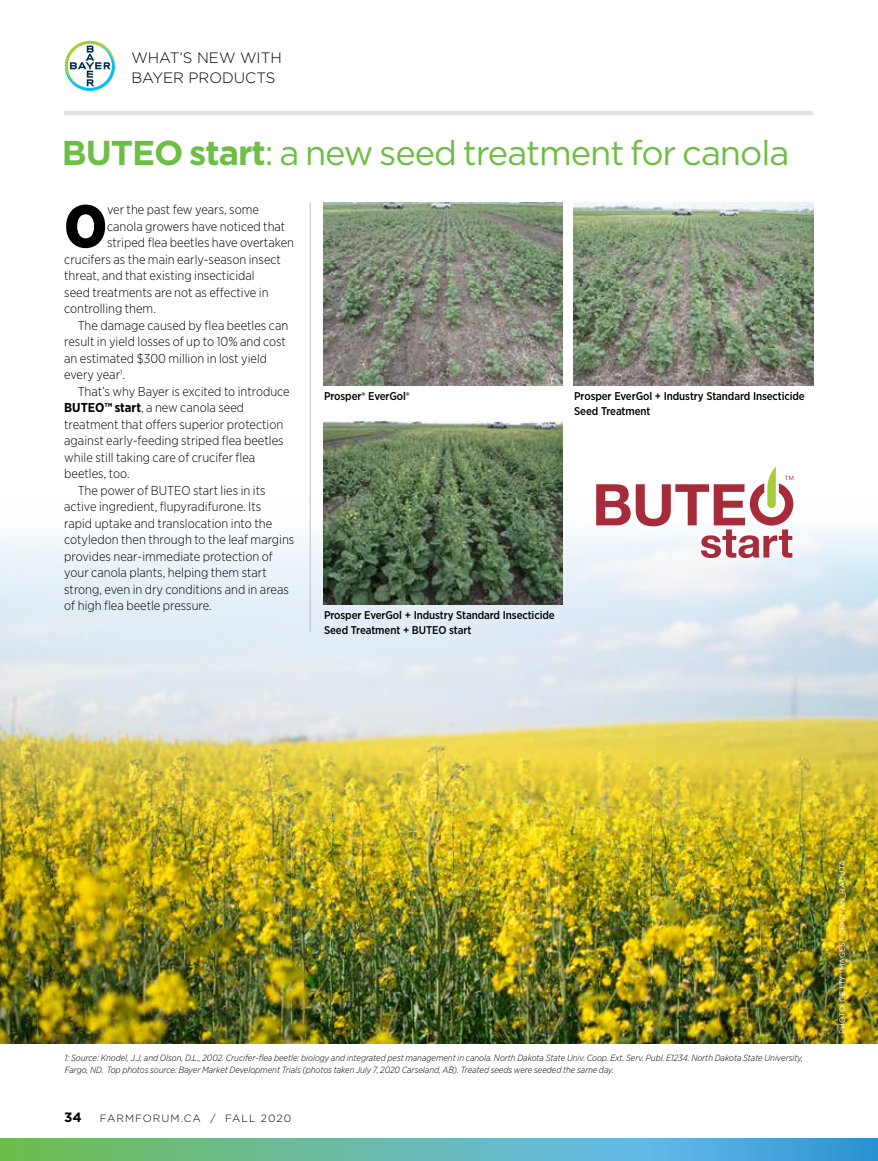
<style>
.page{position:relative;width:878px;height:1161px;background:#fff}
.page>*{position:absolute;margin:0;border:0;box-sizing:border-box;transform-origin:0 0}
.t1{font:900 60px "Gotham Narrow";color:#000}
.t2{font:34.5px "Gotham";letter-spacing:-.03em;color:#6dbe45}
.t3{font:300 15px/19.5px "Gotham";color:#000}
.t4{font:700 13.5px "Gotham";color:#000}
.t5{font:300 12.9px "Gotham Narrow";color:#000}
.t6{font:500 11.25px/14.2px "Gotham Narrow";letter-spacing:-.01em;color:#000}
.t7{font:300 10.5px "Gotham";letter-spacing:.1em;color:#000}
.t8{font:italic 300 9px/12px "Gotham Narrow";letter-spacing:-.005em;color:#000}
.t9{font:7.5px "Gotham";letter-spacing:.015em;color:#fff}
.s1{font-weight:700}
</style>
<div class="page">
<img style="left:0;top:500px;width:878px;height:544px">
<svg style="left:0;top:1138px;width:878px;height:23px;background:#60b5ae"></svg>
<svg style="left:65px;top:41px;width:50px;height:50px"></svg>
<hr style="left:64px;top:111px;width:749px;height:4px;background:#e3e2e2">
<hr style="left:310px;top:203px;width:1px;height:429px;background:#bcbec0">
<svg style="left:596px;top:467px;width:197px;height:91px"></svg>
<img style="left:323px;top:203px;width:240px;height:182px">
<img style="left:323px;top:422px;width:240px;height:182px">
<img style="left:573px;top:203px;width:240px;height:182px">
<p class="t3" style="left:131px;top:48px;width:152px">WHAT’S NEW WITH<br>BAYER PRODUCTS</p>
<h2 class="t2" style="left:62px;top:134px;width:729px"><span class="s1">BUTEO start</span>: a new seed treatment for canola</h2>
<h1 class="t1" style="left:64px;top:187px;width:44px">O</h1>
<p class="t5" style="left:107px;top:202px;width:153px">ver the past few years, some</p>
<p class="t5" style="left:107px;top:218px;width:180px">canola growers have noticed that</p>
<p class="t5" style="left:107px;top:235px;width:188px">striped flea beetles have overtaken</p>
<p class="t5" style="left:64px;top:251px;width:218px">crucifers as the main early-season insect</p>
<p class="t5" style="left:64px;top:268px;width:192px">threat, and that existing insecticidal</p>
<p class="t5" style="left:64px;top:284px;width:206px">seed treatments are not as effective in</p>
<p class="t5" style="left:64px;top:301px;width:93px">controlling them.</p>
<p class="t5" style="left:78px;top:317px;width:212px">The damage caused by flea beetles can</p>
<p class="t5" style="left:64px;top:334px;width:223px">result in yield losses of up to 10% and cost</p>
<p class="t5" style="left:64px;top:350px;width:204px">an estimated $300 million in lost yield</p>
<p class="t5" style="left:64px;top:367px;width:62px">every year<sup>1</sup>.</p>
<p class="t5" style="left:78px;top:383px;width:213px">That’s why Bayer is excited to introduce</p>
<p class="t5" style="left:64px;top:400px;width:181px"><span class="s1">BUTEO™ start</span>, a new canola seed</p>
<p class="t5" style="left:64px;top:416px;width:221px">treatment that offers superior protection</p>
<p class="t5" style="left:64px;top:433px;width:221px">against early-feeding striped flea beetles</p>
<p class="t5" style="left:64px;top:449px;width:193px">while still taking care of crucifer flea</p>
<p class="t5" style="left:64px;top:466px;width:67px">beetles, too.</p>
<p class="t5" style="left:78px;top:482px;width:189px">The power of BUTEO start lies in its</p>
<p class="t5" style="left:64px;top:499px;width:198px">active ingredient, flupyradifurone. Its</p>
<p class="t5" style="left:64px;top:515px;width:209px">rapid uptake and translocation into the</p>
<p class="t5" style="left:64px;top:532px;width:232px">cotyledon then through to the leaf margins</p>
<p class="t5" style="left:64px;top:548px;width:210px">provides near-immediate protection of</p>
<p class="t5" style="left:64px;top:565px;width:204px">your canola plants, helping them start</p>
<p class="t5" style="left:64px;top:581px;width:226px">strong, even in dry conditions and in areas</p>
<p class="t5" style="left:64px;top:598px;width:149px">of high flea beetle pressure.</p>
<p class="t6" style="left:324px;top:389px;width:87px">Prosper® EverGol®</p>
<p class="t6" style="left:574px;top:389px;width:232px">Prosper EverGol + Industry Standard Insecticide<br>Seed Treatment</p>
<p class="t6" style="left:324px;top:608px;width:232px">Prosper EverGol + Industry Standard Insecticide<br>Seed Treatment + BUTEO start</p>
<p class="t8" style="left:65px;top:1052px;width:739px">1: Source: Knodel, J.J. and Olson, D.L., 2002. Crucifer-flea beetle: biology and integrated pest management in canola. North Dakota State Univ. Coop. Ext. Serv. Publ. E1234. North Dakota State University,<br>Fargo, ND. Top photos source: Bayer Market Development Trials (photos taken July 7, 2020 Carseland, AB). Treated seeds were seeded the same day.</p>
<p class="t4" style="left:64px;top:1109px;width:19px">34</p>
<p class="t7" style="left:100px;top:1112px;width:193px">FARMFORUM.CA / FALL 2020</p>
<p class="t9" style="left:838px;top:1034px;width:175px;rotate:-90deg">PHOTO: GETTY IMAGES/ CRISTIAN_RADUTA</p>
</div>
